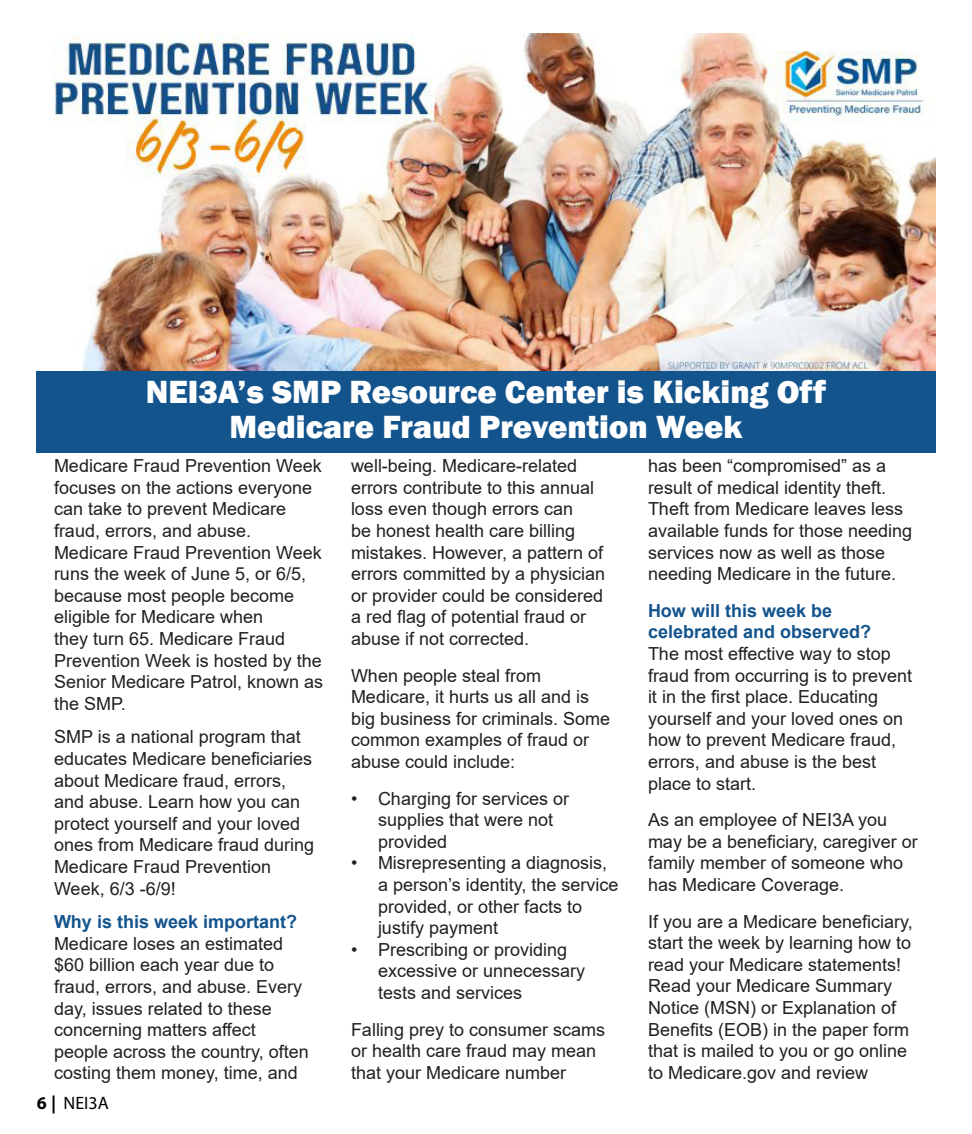
<style>
.page{position:relative;width:972px;height:1134px;background:#fff}
.page>*{position:absolute;margin:0;border:0;box-sizing:border-box;transform-origin:0 0}
.t1{font:800 33px/34.5px "Franklin Gothic";color:#fff;text-align:center}
.t2{font:18px/21.6px "Arial";color:#231f20}
.t3{font:700 18px/21.6px "Arial";color:#14548d}
.t4{font:18px "Myriad Pro";color:#000}
.s1{font-weight:700}
</style>
<div class="page">
<img style="left:54px;top:33px;width:882px;height:338px">
<div style="left:36px;top:371px;width:900px;height:82px;background:#14548d"></div>
<p class="t1" style="left:146px;top:375px;width:682px">NEI3A’s SMP Resource Center is Kicking Off<br>Medicare Fraud Prevention Week</p>
<p class="t2" style="left:54px;top:455px;width:271px">Medicare Fraud Prevention Week focuses on the actions everyone can take to prevent Medicare fraud, errors, and abuse.<br>Medicare Fraud Prevention Week runs the week of June 5, or 6/5, because most people become eligible for Medicare when<br>they turn 65. Medicare Fraud<br>Prevention Week is hosted by the<br>Senior Medicare Patrol, known as the SMP.</p>
<p class="t2" style="left:54px;top:726px;width:262px">SMP is a national program that educates Medicare beneficiaries about Medicare fraud, errors, and abuse. Learn how you can protect yourself and your loved ones from Medicare fraud during<br>Medicare Fraud Prevention<br>Week, 6/3 -6/9!</p>
<p class="t3" style="left:54px;top:911px;width:245px">Why is this week important?</p>
<p class="t2" style="left:54px;top:932px;width:256px">Medicare loses an estimated $60 billion each year due to fraud, errors, and abuse. Every day, issues related to these concerning matters affect people across the country, often costing them money, time, and</p>
<p class="t2" style="left:648px;top:455px;width:266px">has been “compromised” as a result of medical identity theft.<br>Theft from Medicare leaves less available funds for those needing services now as well as those needing Medicare in the future.</p>
<p class="t3" style="left:648px;top:600px;width:225px">How will this week be celebrated and observed?</p>
<p class="t2" style="left:648px;top:643px;width:266px">The most effective way to stop fraud from occurring is to prevent it in the first place. Educating yourself and your loved ones on how to prevent Medicare fraud, errors, and abuse is the best place to start.</p>
<p class="t2" style="left:648px;top:809px;width:271px">As an employee of NEI3A you may be a beneficiary, caregiver or family member of someone who has Medicare Coverage.</p>
<p class="t2" style="left:648px;top:910px;width:266px">If you are a Medicare beneficiary, start the week by learning how to read your Medicare statements!<br>Read your Medicare Summary<br>Notice (MSN) or Explanation of<br>Benefits (EOB) in the paper form that is mailed to you or go online to Medicare.gov and review</p>
<p class="t2" style="left:351px;top:455px;width:256px">well-being. Medicare-related errors contribute to this annual loss even though errors can<br>be honest health care billing mistakes. However, a pattern of errors committed by a physician or provider could be considered a red flag of potential fraud or abuse if not corrected.</p>
<p class="t2" style="left:351px;top:664px;width:261px">When people steal from<br>Medicare, it hurts us all and is big business for criminals. Some common examples of fraud or abuse could include:</p>
<p class="t2" style="left:378px;top:787px;width:193px;text-indent:-27px">• Charging for services or supplies that were not provided</p>
<p class="t2" style="left:378px;top:852px;width:242px;text-indent:-27px">• Misrepresenting a diagnosis, a person’s identity, the service provided, or other facts to justify payment</p>
<p class="t2" style="left:378px;top:938px;width:209px;text-indent:-27px">• Prescribing or providing excessive or unnecessary tests and services</p>
<p class="t2" style="left:351px;top:1018px;width:256px">Falling prey to consumer scams or health care fraud may mean that your Medicare number</p>
<p class="t4" style="left:37px;top:1092px;width:74px"><span class="s1">6 |</span> NEI3A</p>
</div>
